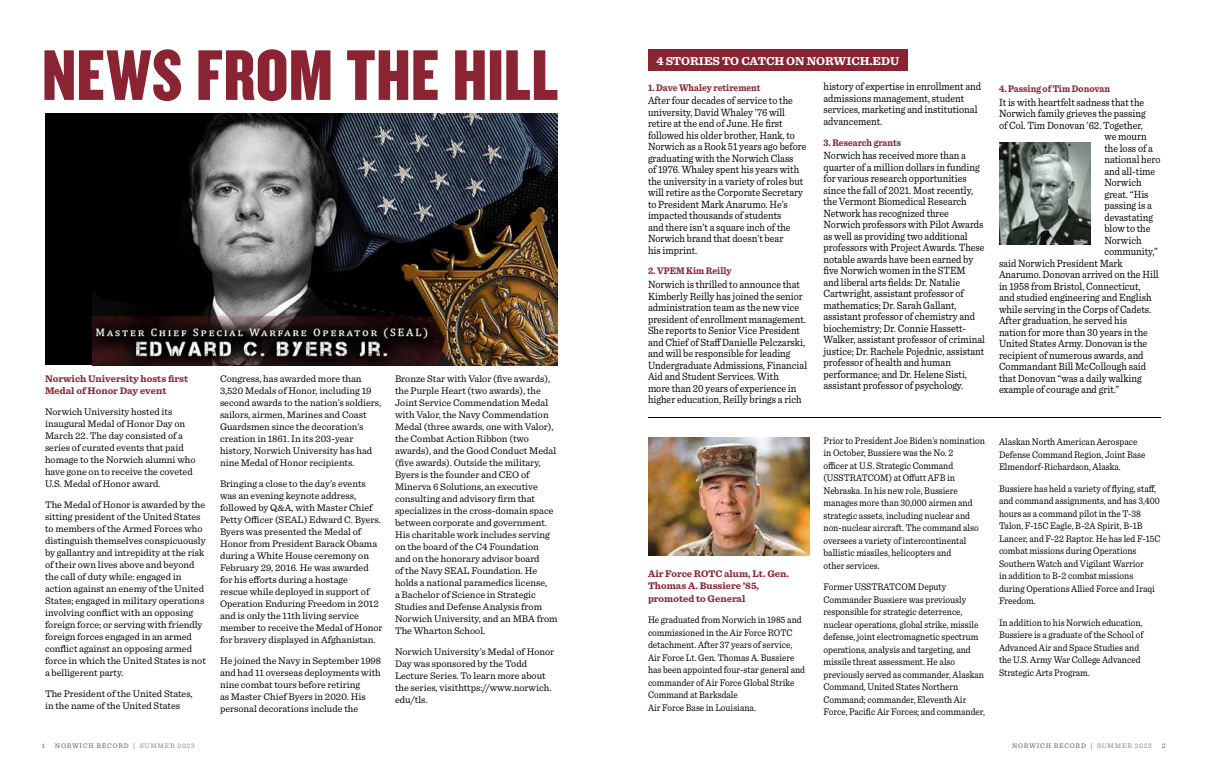
<style>
.page{position:relative;width:1206px;height:774px;background:#fff}
.page>*{position:absolute;margin:0;border:0;box-sizing:border-box;transform-origin:0 0}
.t1{font:700 12px "Sentinel";color:#fff}
.t2{font:11px/11.5px "Sentinel";color:#000;scale:.9 1}
.t3{font:10px/12px "Sentinel";color:#000}
.t4{font:10px/12.5px "Sentinel";color:#000;scale:.91 1}
.t5{font:700 10px/12.5px "Sentinel";color:#8a2432}
.t6{font:700 10px "Sentinel";color:#8a2432;scale:.9 1}
.t7{font:7px "Sentinel";letter-spacing:.1em;color:#58595b}
.s1{color:#808285}
</style>
<div class="page">
<div style="left:45px;top:113px;width:513px;height:252px;background:#000"></div>
<img style="left:93px;top:113px;width:465px;height:252px">
<svg style="left:44px;top:49px;width:513px;height:52px"></svg>
<img style="left:648px;top:437px;width:162px;height:118px">
<div style="left:648px;top:49px;width:260px;height:21px;background:#8a2432"></div>
<img style="left:999px;top:142px;width:92px;height:103px">
<hr style="left:648px;top:418px;width:513px;height:1px;background:#000">
<p class="t5" style="left:45px;top:372px;width:145px;line-height:12px">Norwich University hosts first<br>Medal of Honor Day event</p>
<p class="t3" style="left:45px;top:405px;width:152px">Norwich University hosted its inaugural Medal of Honor Day on<br>March 22. The day consisted of a series of curated events that paid homage to the Norwich alumni who have gone on to receive the coveted<br>U.S. Medal of Honor award.</p>
<p class="t3" style="left:45px;top:498px;width:162px">The Medal of Honor is awarded by the sitting president of the United States to members of the Armed Forces who distinguish themselves conspicuously by gallantry and intrepidity at the risk of their own lives above and beyond the call of duty while: engaged in action against an enemy of the United States; engaged in military operations involving conflict with an opposing foreign force; or serving with friendly foreign forces engaged in an armed conflict against an opposing armed force in which the United States is not a belligerent party.</p>
<p class="t3" style="left:45px;top:687px;width:149px">The President of the United States, in the name of the United States</p>
<p class="t3" style="left:220px;top:372px;width:163px">Congress, has awarded more than 3,520 Medals of Honor, including 19 second awards to the nation’s soldiers, sailors, airmen, Marines and Coast Guardsmen since the decoration’s creation in 1861. In its 203-year history, Norwich University has had nine Medal of Honor recipients.</p>
<p class="t3" style="left:220px;top:477px;width:164px">Bringing a close to the day’s events was an evening keynote address, followed by Q&amp;A, with Master Chief Petty Officer (SEAL) Edward C. Byers.<br>Byers was presented the Medal of Honor from President Barack Obama during a White House ceremony on February 29, 2016. He was awarded for his efforts during a hostage<br>rescue while deployed in support of Operation Enduring Freedom in 2012 and is only the 11th living service member to receive the Medal of Honor for bravery displayed in Afghanistan.</p>
<p class="t3" style="left:220px;top:654px;width:163px">He joined the Navy in September 1998 and had 11 overseas deployments with nine combat tours before retiring<br>as Master Chief Byers in 2020. His personal decorations include the</p>
<p class="t3" style="left:395px;top:372px;width:164px">Bronze Star with Valor (five awards), the Purple Heart (two awards), the Joint Service Commendation Medal with Valor, the Navy Commendation Medal (three awards, one with Valor), the Combat Action Ribbon (two awards), and the Good Conduct Medal (five awards). Outside the military, Byers is the founder and CEO of Minerva 6 Solutions, an executive consulting and advisory firm that specializes in the cross-domain space between corporate and government.<br>His charitable work includes serving on the board of the C4 Foundation<br>and on the honorary advisor board<br>of the Navy SEAL Foundation. He holds a national paramedics license,<br>a Bachelor of Science in Strategic Studies and Defense Analysis from Norwich University, and an MBA from The Wharton School.</p>
<p class="t3" style="left:395px;top:645px;width:161px">Norwich University’s Medal of Honor<br>Day was sponsored by the Todd<br>Lecture Series. To learn more about the series, visithttps://www.norwich. edu/tls.</p>
<p class="t1" style="left:656px;top:51px;width:244px">4 STORIES TO CATCH ON NORWICH.EDU</p>
<p class="t6" style="left:648px;top:79px;width:127px">1. Dave Whaley retirement</p>
<p class="t2" style="left:648px;top:94px;width:178px">After four decades of service to the university, David Whaley ’76 will retire at the end of June. He first followed his older brother, Hank, to Norwich as a Rook 51 years ago before graduating with the Norwich Class<br>of 1976. Whaley spent his years with the university in a variety of roles but will retire as the Corporate Secretary to President Mark Anarumo. He’s impacted thousands of students<br>and there isn’t a square inch of the Norwich brand that doesn’t bear<br>his imprint.</p>
<p class="t6" style="left:648px;top:263px;width:94px">2. VPEM Kim Reilly</p>
<p class="t2" style="left:648px;top:278px;width:178px">Norwich is thrilled to announce that Kimberly Reilly has joined the senior administration team as the new vice president of enrollment management.<br>She reports to Senior Vice President and Chief of Staff Danielle Pelczarski, and will be responsible for leading Undergraduate Admissions, Financial Aid and Student Services. With<br>more than 20 years of experience in higher education, Reilly brings a rich</p>
<p class="t5" style="left:648px;top:567px;width:143px">Air Force ROTC alum, Lt. Gen.<br>Thomas A. Bussiere ’85, promoted to General</p>
<p class="t4" style="left:648px;top:613px;width:174px">He graduated from Norwich in 1985 and commissioned in the Air Force ROTC detachment. After 37 years of service, Air Force Lt. Gen. Thomas A. Bussiere has been appointed four-star general and commander of Air Force Global Strike Command at Barksdale<br>Air Force Base in Louisiana.</p>
<p class="t2" style="left:823px;top:80px;width:177px">history of expertise in enrollment and admissions management, student services, marketing and institutional advancement.</p>
<p class="t6" style="left:824px;top:134px;width:88px">3. Research grants</p>
<p class="t2" style="left:824px;top:149px;width:181px">Norwich has received more than a quarter of a million dollars in funding for various research opportunities since the fall of 2021. Most recently, the Vermont Biomedical Research Network has recognized three Norwich professors with Pilot Awards as well as providing two additional professors with Project Awards. These notable awards have been earned by five Norwich women in the STEM<br>and liberal arts fields: Dr. Natalie Cartwright, assistant professor of mathematics; Dr. Sarah Gallant, assistant professor of chemistry and biochemistry; Dr. Connie Hassett-Walker, assistant professor of criminal justice; Dr. Rachele Pojednic, assistant professor of health and human performance; and Dr. Helene Sisti, assistant professor of psychology.</p>
<p class="t4" style="left:824px;top:434px;width:179px">Prior to President Joe Biden’s nomination in October, Bussiere was the No. 2<br>officer at U.S. Strategic Command (USSTRATCOM) at Offutt AFB in Nebraska. In his new role, Bussiere manages more than 30,000 airmen and strategic assets, including nuclear and non-nuclear aircraft. The command also oversees a variety of intercontinental ballistic missiles, helicopters and<br>other services.</p>
<p class="t4" style="left:824px;top:580px;width:179px">Former USSTRATCOM Deputy Commander Bussiere was previously responsible for strategic deterrence, nuclear operations, global strike, missile defense, joint electromagnetic spectrum operations, analysis and targeting, and missile threat assessment. He also previously served as commander, Alaskan Command, United States Northern Command; commander, Eleventh Air Force, Pacific Air Forces; and commander,</p>
<p class="t6" style="left:999px;top:81px;width:125px">4. Passing of Tim Donovan</p>
<p class="t2" style="left:999px;top:96px;width:163px">It is with heartfelt sadness that the</p>
<p class="t2" style="left:999px;top:107px;width:165px">Norwich family grieves the passing</p>
<p class="t2" style="left:999px;top:119px;width:162px">of Col. Tim Donovan ’62. Together,</p>
<p class="t2" style="left:1104px;top:130px;width:48px">we mourn</p>
<p class="t2" style="left:1104px;top:142px;width:55px">the loss of a</p>
<p class="t2" style="left:1104px;top:153px;width:64px">national hero</p>
<p class="t2" style="left:1104px;top:165px;width:58px">and all-time</p>
<p class="t2" style="left:1104px;top:176px;width:43px">Norwich</p>
<p class="t2" style="left:1104px;top:188px;width:51px">great. “His</p>
<p class="t2" style="left:1104px;top:199px;width:54px">passing is a</p>
<p class="t2" style="left:1104px;top:211px;width:56px">devastating</p>
<p class="t2" style="left:1104px;top:222px;width:53px">blow to the</p>
<p class="t2" style="left:1104px;top:234px;width:43px">Norwich</p>
<p class="t2" style="left:1104px;top:245px;width:61px">community,”</p>
<p class="t2" style="left:999px;top:257px;width:139px">said Norwich President Mark</p>
<p class="t2" style="left:999px;top:268px;width:179px">Anarumo. Donovan arrived on the Hill</p>
<p class="t2" style="left:999px;top:280px;width:159px">in 1958 from Bristol, Connecticut,</p>
<p class="t2" style="left:999px;top:291px;width:171px">and studied engineering and English</p>
<p class="t2" style="left:999px;top:303px;width:171px">while serving in the Corps of Cadets.</p>
<p class="t2" style="left:999px;top:314px;width:144px">After graduation, he served his</p>
<p class="t2" style="left:999px;top:326px;width:167px">nation for more than 30 years in the</p>
<p class="t2" style="left:999px;top:337px;width:166px">United States Army. Donovan is the</p>
<p class="t2" style="left:999px;top:349px;width:162px">recipient of numerous awards, and</p>
<p class="t2" style="left:999px;top:360px;width:165px">Commandant Bill McCollough said</p>
<p class="t2" style="left:999px;top:372px;width:160px">that Donovan “was a daily walking</p>
<p class="t2" style="left:999px;top:383px;width:135px">example of courage and grit.”</p>
<p class="t4" style="left:999px;top:435px;width:162px">Alaskan North American Aerospace<br>Defense Command Region, Joint Base<br>Elmendorf-Richardson, Alaska.</p>
<p class="t4" style="left:999px;top:482px;width:179px">Bussiere has held a variety of flying, staff, and command assignments, and has 3,400 hours as a command pilot in the T-38<br>Talon, F-15C Eagle, B-2A Spirit, B-1B Lancer, and F-22 Raptor. He has led F-15C combat missions during Operations Southern Watch and Vigilant Warrior<br>in addition to B-2 combat missions during Operations Allied Force and Iraqi Freedom.</p>
<p class="t4" style="left:999px;top:616px;width:160px">In addition to his Norwich education, Bussiere is a graduate of the School of Advanced Air and Space Studies and the U.S. Army War College Advanced Strategic Arts Program.</p>
<p class="t7" style="left:42px;top:740px;width:5px">1</p>
<p class="t7" style="left:55px;top:740px;width:141px">NORWICH RECORD | <span class="s1">SUMMER 2023</span></p>
<p class="t7" style="left:1012px;top:740px;width:141px">NORWICH RECORD | <span class="s1">SUMMER 2023</span></p>
<p class="t7" style="left:1162px;top:740px;width:5px">2</p>
</div>
